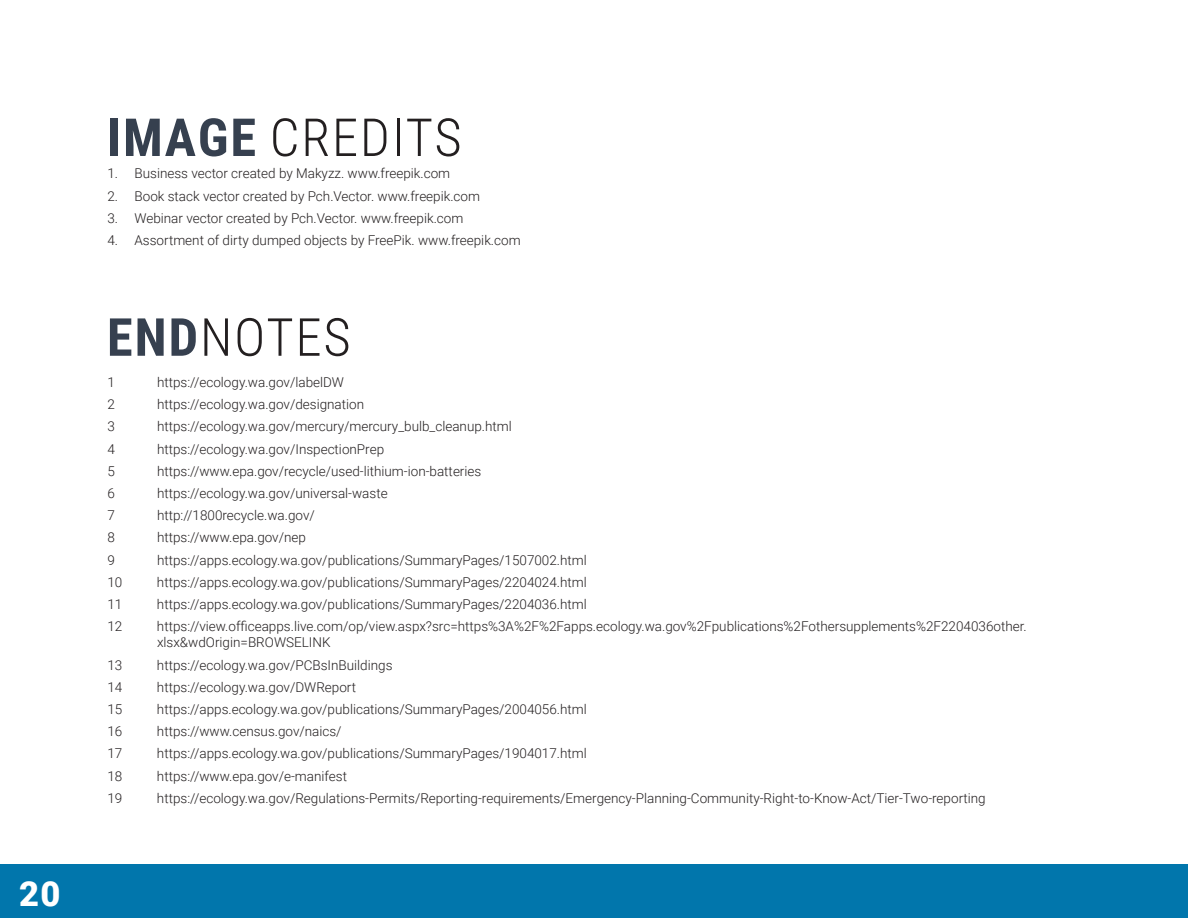
<style>
.page{position:relative;width:1188px;height:918px;background:#fff}
.page>*{position:absolute;margin:0;border:0;box-sizing:border-box;transform-origin:0 0}
.Section_Divider__H2{font:300 52.5px "Roboto Condensed";letter-spacing:.035em;color:#231f20}
.t1{font:900 34.5px "Roboto";color:#fff}
.Endnotes_Body{font:300 13.5px/16.2px "Roboto";color:#231f20}
.s1{font-weight:700;color:#36404f}
</style>
<div class="page">
<div style="left:0;top:864px;width:1188px;height:54px;background:#0176ac"></div>
<h2 class="t1" style="left:19px;top:870px;width:43px">20</h2>
<h2 class="Section_Divider__H2" style="left:107px;top:101px;width:356px"><span class="s1">IMAGE</span> CREDITS</h2>
<p class="Endnotes_Body" style="left:108px;top:165px;width:344px">1. Business vector created by Makyzz. www.freepik.com</p>
<p class="Endnotes_Body" style="left:108px;top:187px;width:374px">2. Book stack vector created by Pch.Vector. www.freepik.com</p>
<p class="Endnotes_Body" style="left:108px;top:209px;width:357px">3. Webinar vector created by Pch.Vector. www.freepik.com</p>
<p class="Endnotes_Body" style="left:108px;top:232px;width:415px">4. Assortment of dirty dumped objects by FreePik. www.freepik.com</p>
<h2 class="Section_Divider__H2" style="left:107px;top:300px;width:245px"><span class="s1">END</span>NOTES</h2>
<p class="Endnotes_Body" style="left:108px;top:374px;width:9px">1</p>
<p class="Endnotes_Body" style="left:157px;top:374px;width:189px">https://ecology.wa.gov/labelDW</p>
<p class="Endnotes_Body" style="left:108px;top:396px;width:9px">2</p>
<p class="Endnotes_Body" style="left:157px;top:396px;width:209px">https://ecology.wa.gov/designation</p>
<p class="Endnotes_Body" style="left:108px;top:418px;width:9px">3</p>
<p class="Endnotes_Body" style="left:157px;top:418px;width:356px">https://ecology.wa.gov/mercury/mercury_bulb_cleanup.html</p>
<p class="Endnotes_Body" style="left:108px;top:440px;width:9px">4</p>
<p class="Endnotes_Body" style="left:157px;top:440px;width:229px">https://ecology.wa.gov/InspectionPrep</p>
<p class="Endnotes_Body" style="left:108px;top:462px;width:9px">5</p>
<p class="Endnotes_Body" style="left:157px;top:462px;width:326px">https://www.epa.gov/recycle/used-lithium-ion-batteries</p>
<p class="Endnotes_Body" style="left:108px;top:485px;width:9px">6</p>
<p class="Endnotes_Body" style="left:157px;top:485px;width:232px">https://ecology.wa.gov/universal-waste</p>
<p class="Endnotes_Body" style="left:108px;top:507px;width:9px">7</p>
<p class="Endnotes_Body" style="left:157px;top:507px;width:159px">http://1800recycle.wa.gov/</p>
<p class="Endnotes_Body" style="left:108px;top:529px;width:9px">8</p>
<p class="Endnotes_Body" style="left:157px;top:529px;width:151px">https://www.epa.gov/nep</p>
<p class="Endnotes_Body" style="left:108px;top:551px;width:9px">9</p>
<p class="Endnotes_Body" style="left:157px;top:551px;width:431px">https://apps.ecology.wa.gov/publications/SummaryPages/1507002.html</p>
<p class="Endnotes_Body" style="left:108px;top:573px;width:16px">10</p>
<p class="Endnotes_Body" style="left:157px;top:573px;width:431px">https://apps.ecology.wa.gov/publications/SummaryPages/2204024.html</p>
<p class="Endnotes_Body" style="left:108px;top:596px;width:16px">11</p>
<p class="Endnotes_Body" style="left:157px;top:596px;width:431px">https://apps.ecology.wa.gov/publications/SummaryPages/2204036.html</p>
<p class="Endnotes_Body" style="left:108px;top:618px;width:16px">12</p>
<p class="Endnotes_Body" style="left:157px;top:618px;width:871px">https://view.officeapps.live.com/op/view.aspx?src=https%3A%2F%2Fapps.ecology.wa.gov%2Fpublications%2Fothersupplements%2F2204036other. xlsx&amp;wdOrigin=BROWSELINK</p>
<p class="Endnotes_Body" style="left:108px;top:656px;width:16px">13</p>
<p class="Endnotes_Body" style="left:157px;top:656px;width:237px">https://ecology.wa.gov/PCBsInBuildings</p>
<p class="Endnotes_Body" style="left:108px;top:678px;width:16px">14</p>
<p class="Endnotes_Body" style="left:157px;top:678px;width:201px">https://ecology.wa.gov/DWReport</p>
<p class="Endnotes_Body" style="left:108px;top:701px;width:16px">15</p>
<p class="Endnotes_Body" style="left:157px;top:701px;width:431px">https://apps.ecology.wa.gov/publications/SummaryPages/2004056.html</p>
<p class="Endnotes_Body" style="left:108px;top:723px;width:16px">16</p>
<p class="Endnotes_Body" style="left:157px;top:723px;width:186px">https://www.census.gov/naics/</p>
<p class="Endnotes_Body" style="left:108px;top:745px;width:16px">17</p>
<p class="Endnotes_Body" style="left:157px;top:745px;width:431px">https://apps.ecology.wa.gov/publications/SummaryPages/1904017.html</p>
<p class="Endnotes_Body" style="left:108px;top:767px;width:16px">18</p>
<p class="Endnotes_Body" style="left:157px;top:767px;width:192px">https://www.epa.gov/e-manifest</p>
<p class="Endnotes_Body" style="left:108px;top:789px;width:16px">19</p>
<p class="Endnotes_Body" style="left:157px;top:789px;width:830px">https://ecology.wa.gov/Regulations-Permits/Reporting-requirements/Emergency-Planning-Community-Right-to-Know-Act/Tier-Two-reporting</p>
</div>
